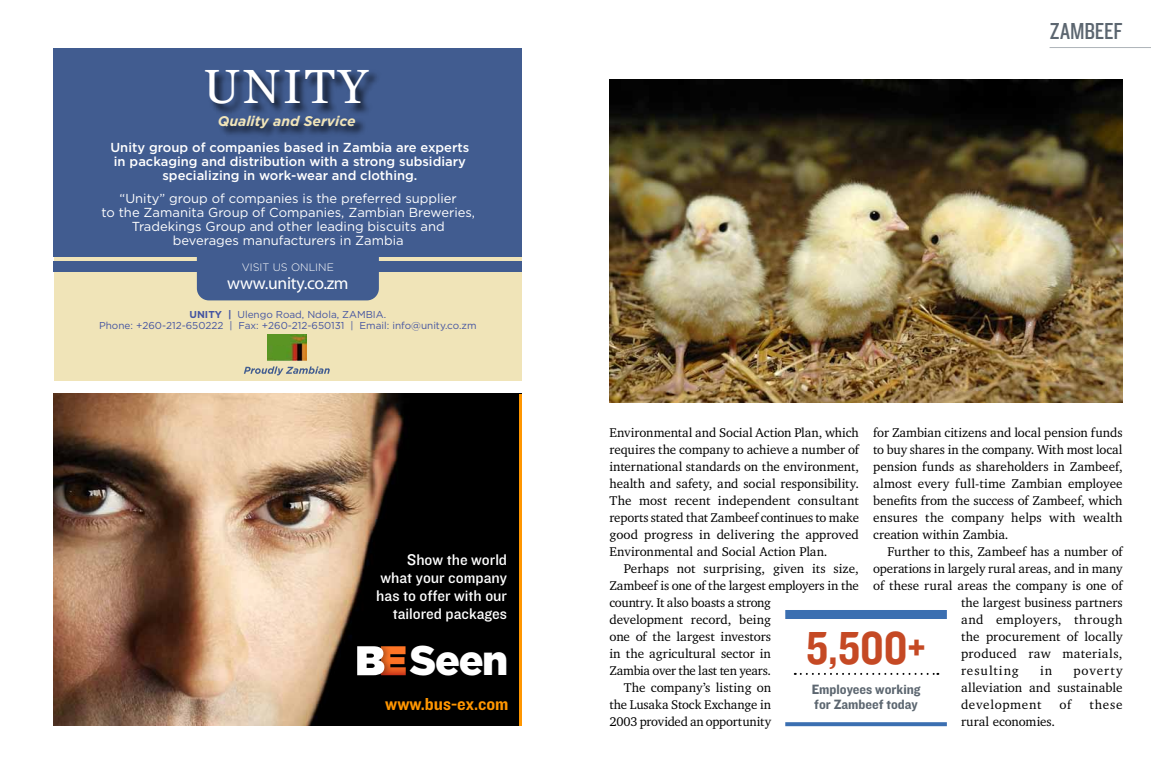
<style>
.page{position:relative;width:1151px;height:783px;background:#fff}
.page>*{position:absolute;margin:0;border:0;box-sizing:border-box;transform-origin:0 0}
.t1{font:48px "Knockout HTF50 Welterweight";color:#c54924}
.t2{font:48px "Georgia";letter-spacing:.07em;color:#fff}
.t3{font:900 41.3px "Gotham HTF";color:#fff}
.t4{font:24px "Knockout HTF29 Junior Liteweight";letter-spacing:-.005em;color:#5c6670}
.t5{font:18px "Knockout HTF51 Middleweight";color:#ff9600}
.t6{font:17.6px "Myriad Pro";letter-spacing:-.02em;color:#fff}
.t7{font:16px/18px "Knockout HTF31 Junior Middlewt";color:#fff;text-align:right}
.t8{font:14px/15px "Knockout HTF51 Middleweight";color:#5c6670}
.t9{font:italic 700 14px "Gotham HTF";color:#f0e4b8}
.t10{font:13px/17px "Charter IT Cby BT";color:#000;text-align:justify}
.t11{font:13px/14px "Gotham HTF";color:#fff;text-align:center}
.t12{font:500 13px/14px "Gotham HTF";color:#fff;text-align:center}
.t13{font:13px "Charter IT Cby BT";letter-spacing:-.02em;color:#000}
.t14{font:13px "Charter IT Cby BT";letter-spacing:.03em;color:#000}
.t15{font:13px "Charter IT Cby BT";letter-spacing:.07em;color:#000}
.t16{font:300 10.7px "Gotham HTF";color:#fff}
.t17{font:10px/11px "Gotham HTF";color:#4454a1;text-align:center}
.s1{font-weight:700}
</style>
<div class="page">
<hr style="left:1049px;top:47px;width:102px;height:1px;background:#adb3b8">
<img style="left:54px;top:393px;width:465px;height:332px">
<div style="left:351px;top:639px;width:161px;height:42px;background:#000"></div>
<svg style="left:357px;top:646px;width:49px;height:29px"></svg>
<hr style="left:519px;top:393px;width:3px;height:332px;background:#ff9600">
<div style="left:54px;top:201px;width:468px;height:179px;background:#f0e4b8"></div>
<div style="left:54px;top:48px;width:468px;height:208px;background:#415c90"></div>
<div style="left:54px;top:261px;width:468px;height:10px;background:#415c90"></div>
<img style="left:209px;top:72px;width:168px;height:38px">
<svg style="left:244px;top:366px;width:86px;height:8px"></svg>
<img style="left:267px;top:334px;width:40px;height:26px">
<div style="left:273px;top:346px;width:13px;height:12px;background:#589523"></div>
<div style="left:197px;top:256px;width:182px;height:44px;background:#415c90"></div>
<img style="left:216px;top:110px;width:152px;height:26px">
<img style="left:609px;top:79px;width:514px;height:323px">
<div style="left:785px;top:610px;width:162px;height:9px;background:#3b6fb1"></div>
<svg style="left:795px;top:672px;width:143px;height:2px"></svg>
<svg style="left:785px;top:722px;width:162px;height:4px"></svg>
<h1 class="t2" style="left:203px;top:58px;width:166px">UNITY</h1>
<p class="t9" style="left:218px;top:113px;width:139px">Quality and Service</p>
<p class="t12" style="left:110px;top:140px;width:360px">Unity group of companies based in Zambia are experts in packaging and distribution with a strong subsidiary specializing in work-wear and clothing.</p>
<p class="t11" style="left:101px;top:191px;width:375px">“Unity” group of companies is the preferred supplier<br>to the Zamanita Group of Companies, Zambian Breweries, Tradekings Group and other leading biscuits and beverages manufacturers in Zambia</p>
<p class="t16" style="left:242px;top:262px;width:94px">VISIT US ONLINE</p>
<h3 class="t6" style="left:227px;top:272px;width:123px">www.unity.co.zm</h3>
<p class="t17" style="left:99px;top:308px;width:379px"><span class="s1">UNITY |</span> Ulengo Road, Ndola, ZAMBIA.<br>Phone: +260-212-650222 | Fax: +260-212-650131 | Email: info@unity.co.zm</p>
<p class="t7" style="left:376px;top:551px;width:132px">Show the world what your company has to offer with our tailored packages</p>
<h2 class="t3" style="left:409px;top:636px;width:100px">Seen</h2>
<h3 class="t5" style="left:385px;top:694px;width:125px">www.bus-ex.com</h3>
<h3 class="t4" style="left:1050px;top:18px;width:74px">ZAMBEEF</h3>
<p class="t10" style="left:873px;top:423px;width:251px">for Zambian citizens and local pension funds to buy shares in the company. With most local pension funds as shareholders in Zambeef, almost every full-time Zambian employee benefits from the success of Zambeef, which ensures the company helps with wealth creation within Zambia.</p>
<p class="t10" style="left:887px;top:542px;width:237px">Further to this, Zambeef has a number of</p>
<p class="t10" style="left:873px;top:559px;width:251px">operations in largely rural areas, and in many</p>
<p class="t10" style="left:873px;top:576px;width:251px">of these rural areas the company is one of</p>
<p class="t10" style="left:961px;top:593px;width:163px">the largest business partners</p>
<p class="t14" style="left:961px;top:611px;width:163px">and employers, through</p>
<p class="t10" style="left:961px;top:627px;width:163px">the procurement of locally</p>
<p class="t14" style="left:961px;top:645px;width:163px">produced raw materials,</p>
<p class="t15" style="left:961px;top:662px;width:59px">resulting</p>
<p class="t10" style="left:1040px;top:661px;width:14px">in</p>
<p class="t10" style="left:609px;top:423px;width:251px">Environmental and Social Action Plan, which requires the company to achieve a number of international standards on the environment, health and safety, and social responsibility.<br>The most recent independent consultant reports stated that Zambeef continues to make good progress in delivering the approved Environmental and Social Action Plan.</p>
<p class="t10" style="left:624px;top:559px;width:237px">Perhaps not surprising, given its size,</p>
<p class="t10" style="left:609px;top:576px;width:251px">Zambeef is one of the largest employers in the</p>
<p class="t13" style="left:609px;top:594px;width:163px">country. It also boasts a strong</p>
<p class="t10" style="left:609px;top:610px;width:163px">development record, being</p>
<p class="t10" style="left:609px;top:627px;width:163px">one of the largest investors</p>
<p class="t10" style="left:609px;top:644px;width:163px">in the agricultural sector in</p>
<p class="t13" style="left:609px;top:662px;width:163px">Zambia over the last ten years.</p>
<p class="t10" style="left:624px;top:678px;width:149px">The company’s listing on</p>
<p class="t10" style="left:609px;top:695px;width:163px">the Lusaka Stock Exchange in</p>
<p class="t10" style="left:609px;top:712px;width:163px">2003 provided an opportunity</p>
<h1 class="t1" style="left:806px;top:623px;width:121px">5,500+</h1>
<p class="t8" style="left:812px;top:682px;width:110px">Employees working for Zambeef today</p>
<p class="t10" style="left:961px;top:661px;width:163px;text-indent:112px">poverty alleviation and sustainable development</p>
<p class="t10" style="left:1060px;top:695px;width:13px">of</p>
<p class="t10" style="left:1089px;top:695px;width:35px">these</p>
<p class="t10" style="left:961px;top:712px;width:96px">rural economies.</p>
</div>
